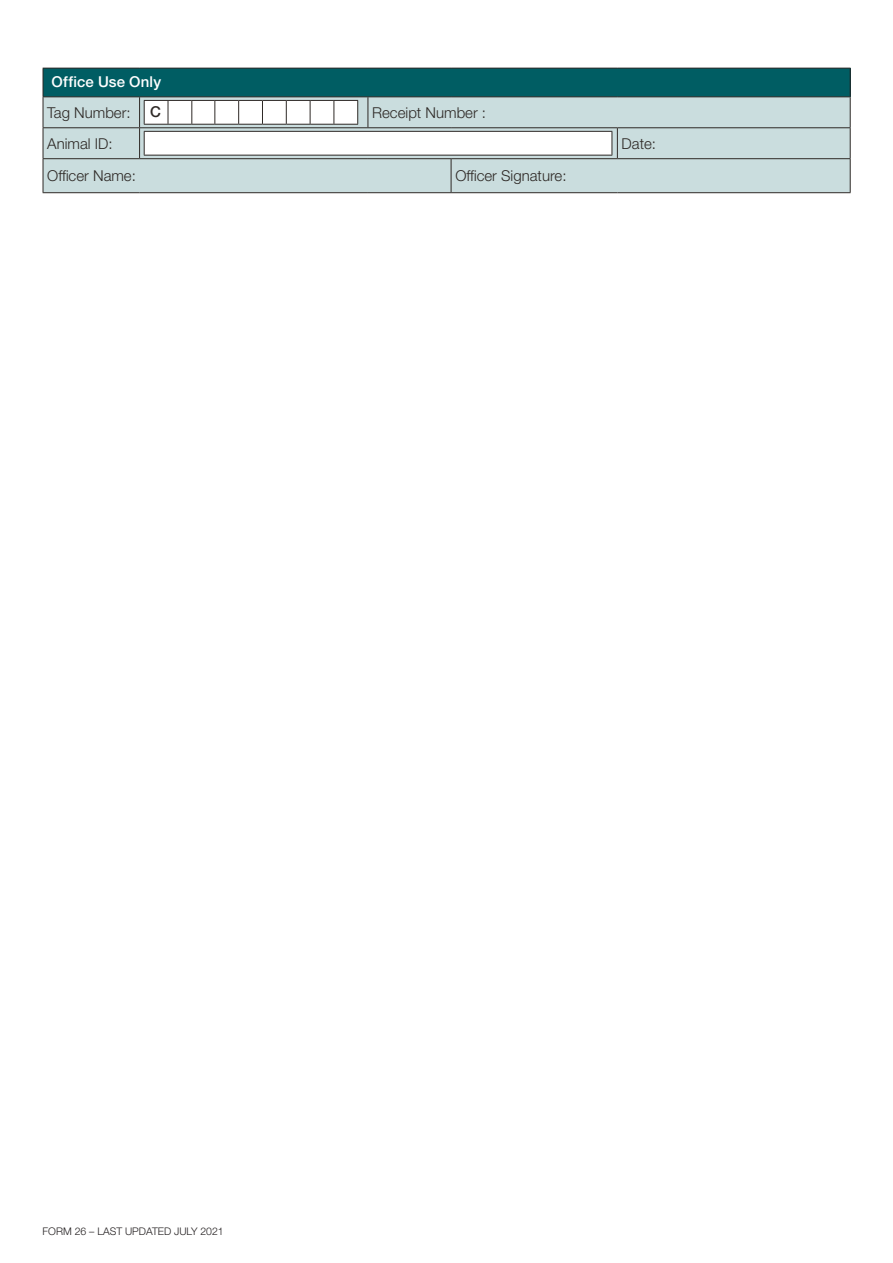
<style>
.page{position:relative;width:893px;height:1263px;background:#fff}
.page>*{position:absolute;margin:0;border:0;box-sizing:border-box;transform-origin:0 0}
.TEXT{font:300 15px "Helvetica Neue LT Std";color:#2e2926}
.HEADING_sections_whi{font:500 15px "Helvetica Neue LT Std";letter-spacing:.01em;color:#fff}
.TEXT-2{font:500 15px "Helvetica Neue LT Std";color:#2e2926}
.FOOTER_update{font:300 10.5px "Helvetica Neue LT Std";color:#231f20}
</style>
<div class="page">
<div style="left:43px;top:68px;width:807px;height:29px;background:#005d63"></div>
<div style="left:44px;top:97px;width:806px;height:95px;background:#caddde"></div>
<svg style="left:850px;top:69px;width:1px;height:27px"></svg>
<hr style="left:43px;top:68px;width:97px;height:1px;background:#2e2926">
<svg style="left:43px;top:68px;width:1px;height:28px"></svg>
<hr style="left:140px;top:68px;width:228px;height:1px;background:#2e2926">
<hr style="left:368px;top:68px;width:83px;height:1px;background:#2e2926">
<hr style="left:451px;top:68px;width:166px;height:1px;background:#2e2926">
<hr style="left:617px;top:68px;width:234px;height:1px;background:#2e2926">
<hr style="left:43px;top:96px;width:97px;height:1px;background:#2e2926">
<hr style="left:43px;top:97px;width:1px;height:30px;background:#2e2926">
<hr style="left:140px;top:96px;width:228px;height:1px;background:#2e2926">
<hr style="left:139px;top:97px;width:1px;height:30px;background:#2e2926">
<hr style="left:368px;top:96px;width:83px;height:1px;background:#2e2926">
<hr style="left:368px;top:97px;width:1px;height:30px;background:#2e2926">
<hr style="left:451px;top:96px;width:166px;height:1px;background:#2e2926">
<hr style="left:617px;top:96px;width:234px;height:1px;background:#2e2926">
<hr style="left:850px;top:97px;width:1px;height:30px;background:#2e2926">
<hr style="left:43px;top:127px;width:97px;height:1px;background:#2e2926">
<hr style="left:43px;top:128px;width:1px;height:30px;background:#2e2926">
<hr style="left:850px;top:128px;width:1px;height:30px;background:#2e2926">
<hr style="left:617px;top:127px;width:234px;height:1px;background:#2e2926">
<hr style="left:140px;top:127px;width:228px;height:1px;background:#2e2926">
<hr style="left:139px;top:128px;width:1px;height:30px;background:#2e2926">
<hr style="left:368px;top:127px;width:83px;height:1px;background:#2e2926">
<hr style="left:451px;top:127px;width:166px;height:1px;background:#2e2926">
<hr style="left:617px;top:128px;width:1px;height:30px;background:#2e2926">
<hr style="left:43px;top:158px;width:97px;height:1px;background:#2e2926">
<hr style="left:43px;top:159px;width:1px;height:33px;background:#2e2926">
<hr style="left:140px;top:158px;width:228px;height:1px;background:#2e2926">
<hr style="left:368px;top:158px;width:83px;height:1px;background:#2e2926">
<hr style="left:43px;top:192px;width:97px;height:1px;background:#2e2926">
<hr style="left:140px;top:192px;width:228px;height:1px;background:#2e2926">
<hr style="left:368px;top:192px;width:83px;height:1px;background:#2e2926">
<hr style="left:451px;top:158px;width:166px;height:1px;background:#2e2926">
<hr style="left:451px;top:159px;width:1px;height:33px;background:#2e2926">
<hr style="left:617px;top:158px;width:234px;height:1px;background:#2e2926">
<hr style="left:850px;top:159px;width:1px;height:33px;background:#2e2926">
<hr style="left:451px;top:192px;width:166px;height:1px;background:#2e2926">
<hr style="left:617px;top:192px;width:234px;height:1px;background:#2e2926">
<svg style="left:144px;top:100px;width:214px;height:25px"></svg>
<div style="left:144px;top:131px;width:468px;height:24px;background:#fff"></div>
<hr style="left:144px;top:131px;width:468px;height:1px;background:#2e2926">
<svg style="left:144px;top:132px;width:1px;height:23px"></svg>
<svg style="left:612px;top:132px;width:1px;height:23px"></svg>
<hr style="left:144px;top:155px;width:468px;height:1px;background:#2e2926">
<p class="HEADING_sections_whi" style="left:52px;top:73px;width:111px">Office Use Only</p>
<p class="TEXT" style="left:47px;top:103px;width:85px">Tag Number:</p>
<p class="TEXT-2" style="left:150px;top:103px;width:12px">C</p>
<p class="TEXT" style="left:372px;top:103px;width:115px">Receipt Number :</p>
<p class="TEXT" style="left:47px;top:134px;width:67px">Animal ID:</p>
<p class="TEXT" style="left:622px;top:134px;width:36px">Date:</p>
<p class="TEXT" style="left:47px;top:167px;width:90px">Officer Name:</p>
<p class="TEXT" style="left:455px;top:167px;width:113px">Officer Signature:</p>
<p class="FOOTER_update" style="left:43px;top:1225px;width:183px">FORM 26 – LAST UPDATED JULY 2021</p>
</div>
